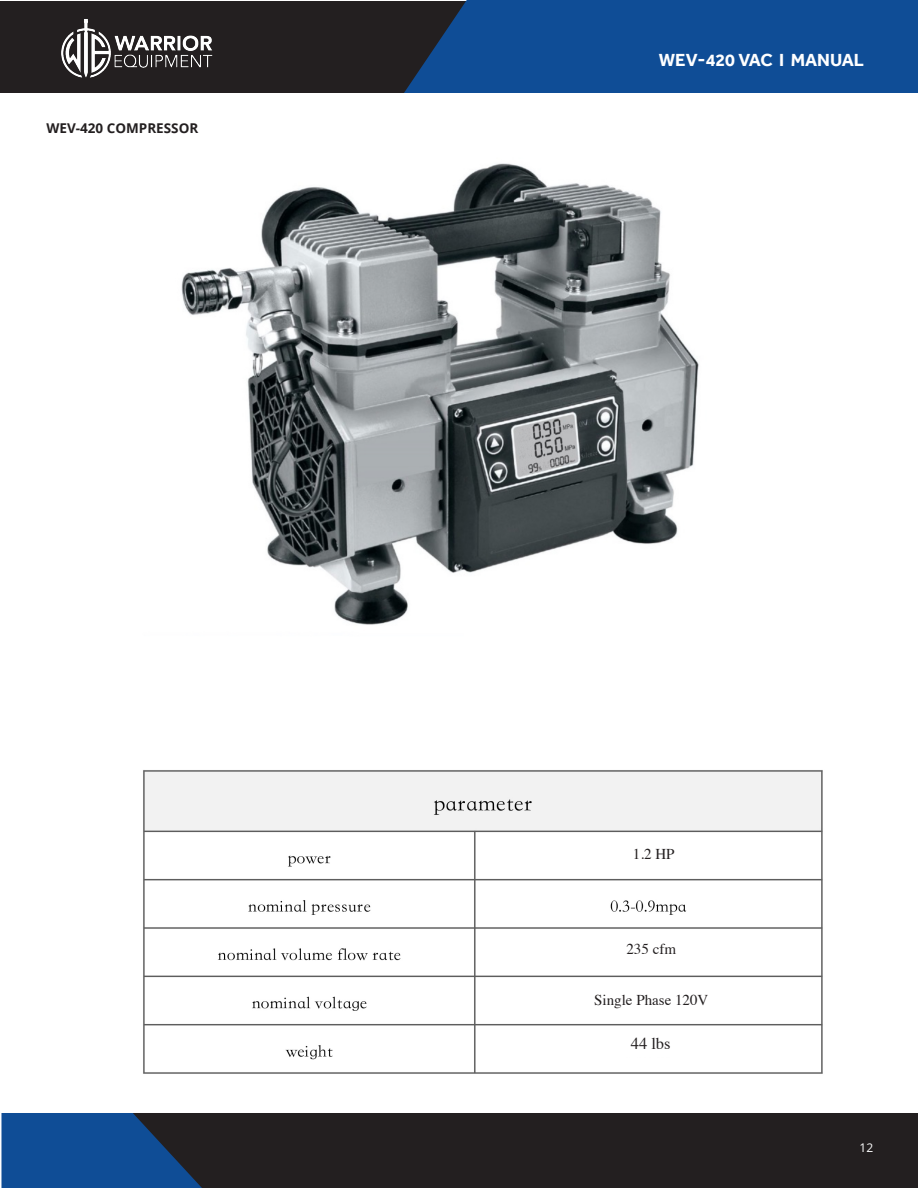
<style>
.page{position:relative;width:918px;height:1188px;background:#fff}
.page>*{position:absolute;margin:0;border:0;box-sizing:border-box;transform-origin:0 0}
.Category_1_no_TOC{font:700 18px "Effra";color:#fff}
.t1{font:16.5px "Times";color:#231f20}
.t2{font:15px "Times";color:#231f20}
.t3{font:700 13.5px "Open Sans";color:#231f20}
.t4{font:12px "Open Sans";color:#fff}
</style>
<div class="page">
<div style="left:0;top:1px;width:914px;height:92px;background:#231f20"></div>
<div style="left:404px;top:0;width:514px;height:93px;background:#0f4d96"></div>
<img style="left:61px;top:19px;width:152px;height:59px">
<div style="left:1px;top:1113px;width:132px;height:75px;background:#0f4d96"></div>
<div style="left:133px;top:1113px;width:785px;height:75px;background:#231f20"></div>
<img style="left:143px;top:163px;width:680px;height:911px">
<div style="left:622px;top:1037px;width:57px;height:20px;background:#fff"></div>
<div style="left:571px;top:994px;width:160px;height:26px;background:#fff"></div>
<div style="left:571px;top:943px;width:160px;height:26px;background:#fff"></div>
<div style="left:573px;top:848px;width:160px;height:26px;background:#fff"></div>
<p class="t3" style="left:46px;top:119px;width:153px">WEV-420 COMPRESSOR</p>
<p class="Category_1_no_TOC" style="left:659px;top:50px;width:207px">WEV-420 VAC I MANUAL</p>
<p class="t2" style="left:633px;top:840px;width:43px">1.2 HP</p>
<p class="t2" style="left:626px;top:935px;width:51px">235 cfm</p>
<p class="t2" style="left:594px;top:986px;width:116px">Single Phase 120V</p>
<p class="t1" style="left:631px;top:1028px;width:41px">44 lbs</p>
<p class="t4" style="left:860px;top:1140px;width:15px">12</p>
</div>
